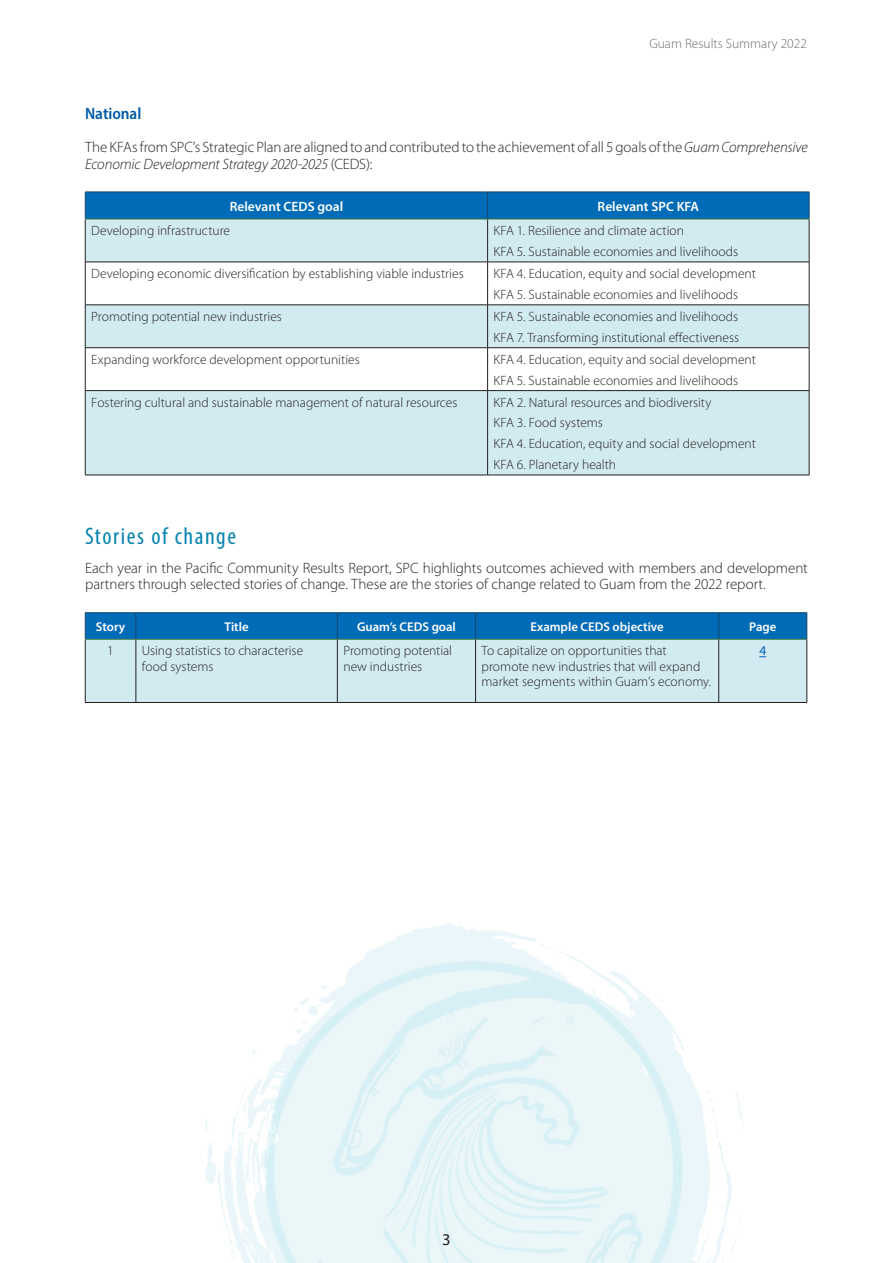
<style>
.page{position:relative;width:893px;height:1263px;background:#fff}
.page>*{position:absolute;margin:0;border:0;box-sizing:border-box;transform-origin:0 0}
.Heading_1_2021{font:condensed 24px "Myriad Pro";letter-spacing:.065em;color:#0784b0}
.Heading_3{font:600 semi-condensed 16.5px "Myriad Pro";letter-spacing:-.005em;color:#015ba9}
.t1{font:16.5px "Myriad Pro";color:#231f20}
.Body_2021{font:300 15px/16.5px "Myriad Pro";letter-spacing:-.005em;color:#231f20}
.Body_2021-2{font:300 13.5px/15.6px "Myriad Pro";color:#231f20}
.Table_1_titre_blanc{font:600 13.5px "Myriad Pro";color:#fff}
.t2{font:300 13.5px "Myriad Pro";color:#6c6d70}
.Body_2021-3{font:13.5px "Myriad Pro";color:#0563c1}
.Table_1_titre_blanc-2{font:600 12.75px "Myriad Pro";color:#fff}
.s1{font-style:italic}
</style>
<div class="page">
<svg style="left:86px;top:220px;width:723px;height:255px;fill:#d2ebf1"></svg>
<hr style="left:85px;top:219px;width:1px;height:43px;background:#231f20">
<hr style="left:85px;top:262px;width:1px;height:43px;background:#231f20">
<hr style="left:85px;top:305px;width:1px;height:42px;background:#231f20">
<hr style="left:85px;top:348px;width:1px;height:42px;background:#231f20">
<hr style="left:85px;top:391px;width:1px;height:84px;background:#231f20">
<hr style="left:487px;top:219px;width:1px;height:43px;background:#231f20">
<hr style="left:809px;top:219px;width:1px;height:43px;background:#231f20">
<hr style="left:487px;top:262px;width:1px;height:43px;background:#231f20">
<hr style="left:809px;top:262px;width:1px;height:43px;background:#231f20">
<hr style="left:487px;top:305px;width:1px;height:42px;background:#231f20">
<hr style="left:487px;top:348px;width:1px;height:42px;background:#231f20">
<hr style="left:487px;top:391px;width:1px;height:84px;background:#231f20">
<hr style="left:809px;top:305px;width:1px;height:42px;background:#231f20">
<hr style="left:809px;top:348px;width:1px;height:42px;background:#231f20">
<hr style="left:809px;top:391px;width:1px;height:84px;background:#231f20">
<hr style="left:85px;top:262px;width:403px;height:1px;background:#231f20">
<hr style="left:488px;top:262px;width:321px;height:1px;background:#231f20">
<hr style="left:85px;top:305px;width:403px;height:1px;background:#231f20">
<hr style="left:488px;top:305px;width:321px;height:1px;background:#231f20">
<hr style="left:85px;top:347px;width:403px;height:1px;background:#231f20">
<hr style="left:85px;top:390px;width:403px;height:1px;background:#231f20">
<hr style="left:85px;top:475px;width:403px;height:1px;background:#231f20">
<hr style="left:488px;top:347px;width:321px;height:1px;background:#231f20">
<hr style="left:488px;top:390px;width:321px;height:1px;background:#231f20">
<hr style="left:488px;top:475px;width:321px;height:1px;background:#231f20">
<svg style="left:85px;top:192px;width:725px;height:27px;background:#016ab2"></svg>
<hr style="left:85px;top:219px;width:403px;height:1px;background:#407d45">
<hr style="left:488px;top:219px;width:321px;height:1px;background:#407d45">
<div style="left:86px;top:640px;width:721px;height:62px;background:#d2ebf1"></div>
<hr style="left:85px;top:612px;width:51px;height:1px;background:#1a476b">
<svg style="left:85px;top:613px;width:723px;height:26px;background:#016ab3"></svg>
<hr style="left:136px;top:612px;width:201px;height:1px;background:#1a476b">
<hr style="left:337px;top:612px;width:139px;height:1px;background:#1a476b">
<hr style="left:476px;top:612px;width:243px;height:1px;background:#1a476b">
<hr style="left:719px;top:612px;width:88px;height:1px;background:#1a476b">
<hr style="left:85px;top:639px;width:1px;height:63px;background:#231f20">
<hr style="left:85px;top:639px;width:51px;height:1px;background:#407d45">
<hr style="left:136px;top:639px;width:201px;height:1px;background:#407d45">
<hr style="left:337px;top:639px;width:139px;height:1px;background:#407d45">
<hr style="left:476px;top:639px;width:243px;height:1px;background:#407d45">
<hr style="left:719px;top:639px;width:88px;height:1px;background:#407d45">
<hr style="left:136px;top:639px;width:1px;height:63px;background:#231f20">
<hr style="left:337px;top:639px;width:1px;height:63px;background:#231f20">
<hr style="left:475px;top:639px;width:1px;height:63px;background:#231f20">
<hr style="left:718px;top:639px;width:1px;height:63px;background:#231f20">
<hr style="left:807px;top:639px;width:1px;height:63px;background:#231f20">
<hr style="left:85px;top:702px;width:51px;height:1px;background:#231f20">
<hr style="left:136px;top:702px;width:201px;height:1px;background:#231f20">
<hr style="left:337px;top:702px;width:139px;height:1px;background:#231f20">
<hr style="left:476px;top:702px;width:243px;height:1px;background:#231f20">
<hr style="left:719px;top:702px;width:88px;height:1px;background:#231f20">
<img style="left:205px;top:923px;width:539px;height:340px">
<p class="t2" style="left:649px;top:36px;width:159px">Guam Results Summary 2022</p>
<p class="Heading_3" style="left:85px;top:103px;width:58px">National</p>
<p class="Body_2021" style="left:85px;top:139px;width:724px">The KFAs from SPC’s Strategic Plan are aligned to and contributed to the achievement of all 5 goals of the <span class="s1">Guam Comprehensive<br>Economic Development Strategy 2020-2025</span> (CEDS):</p>
<p class="Table_1_titre_blanc" style="left:230px;top:197px;width:115px">Relevant CEDS goal</p>
<p class="Table_1_titre_blanc" style="left:598px;top:197px;width:103px">Relevant SPC KFA</p>
<p class="Body_2021-2" style="left:91px;top:223px;width:140px">Developing infrastructure</p>
<p class="Body_2021-2" style="left:494px;top:223px;width:192px">KFA 1. Resilience and climate action</p>
<p class="Body_2021-2" style="left:494px;top:243px;width:246px">KFA 5. Sustainable economies and livelihoods</p>
<p class="Body_2021-2" style="left:91px;top:266px;width:374px">Developing economic diversification by establishing viable industries</p>
<p class="Body_2021-2" style="left:494px;top:266px;width:264px">KFA 4. Education, equity and social development</p>
<p class="Body_2021-2" style="left:494px;top:286px;width:246px">KFA 5. Sustainable economies and livelihoods</p>
<p class="Body_2021-2" style="left:91px;top:308px;width:192px">Promoting potential new industries</p>
<p class="Body_2021-2" style="left:494px;top:308px;width:246px">KFA 5. Sustainable economies and livelihoods</p>
<p class="Body_2021-2" style="left:494px;top:329px;width:247px">KFA 7. Transforming institutional effectiveness</p>
<p class="Body_2021-2" style="left:91px;top:351px;width:270px">Expanding workforce development opportunities</p>
<p class="Body_2021-2" style="left:494px;top:351px;width:264px">KFA 4. Education, equity and social development</p>
<p class="Body_2021-2" style="left:494px;top:372px;width:246px">KFA 5. Sustainable economies and livelihoods</p>
<p class="Body_2021-2" style="left:91px;top:394px;width:368px">Fostering cultural and sustainable management of natural resources</p>
<p class="Body_2021-2" style="left:494px;top:394px;width:219px">KFA 2. Natural resources and biodiversity</p>
<p class="Body_2021-2" style="left:494px;top:415px;width:111px">KFA 3. Food systems</p>
<p class="Body_2021-2" style="left:494px;top:436px;width:264px">KFA 4. Education, equity and social development</p>
<p class="Body_2021-2" style="left:494px;top:457px;width:124px">KFA 6. Planetary health</p>
<p class="Heading_1_2021" style="left:85px;top:521px;width:153px">Stories of change</p>
<p class="Body_2021" style="left:85px;top:560px;width:724px">Each year in the Pacific Community Results Report, SPC highlights outcomes achieved with members and development partners through selected stories of change. These are the stories of change related to Guam from the 2022 report.</p>
<p class="Table_1_titre_blanc-2" style="left:96px;top:618px;width:31px">Story</p>
<p class="Table_1_titre_blanc-2" style="left:225px;top:618px;width:26px">Title</p>
<p class="Table_1_titre_blanc-2" style="left:357px;top:618px;width:100px">Guam’s CEDS goal</p>
<p class="Table_1_titre_blanc-2" style="left:530px;top:618px;width:135px">Example CEDS objective</p>
<p class="Table_1_titre_blanc-2" style="left:749px;top:618px;width:29px">Page</p>
<p class="Body_2021-2" style="left:107px;top:643px;width:8px">1</p>
<p class="Body_2021-2" style="left:142px;top:643px;width:163px">Using statistics to characterise food systems</p>
<p class="Body_2021-2" style="left:343px;top:643px;width:110px">Promoting potential new industries</p>
<p class="Body_2021-2" style="left:482px;top:643px;width:231px">To capitalize on opportunities that promote new industries that will expand market segments within Guam’s economy.</p>
<p class="Body_2021-3" style="left:759px;top:642px;width:8px">4</p>
<p class="t1" style="left:442px;top:1229px;width:10px">3</p>
</div>
